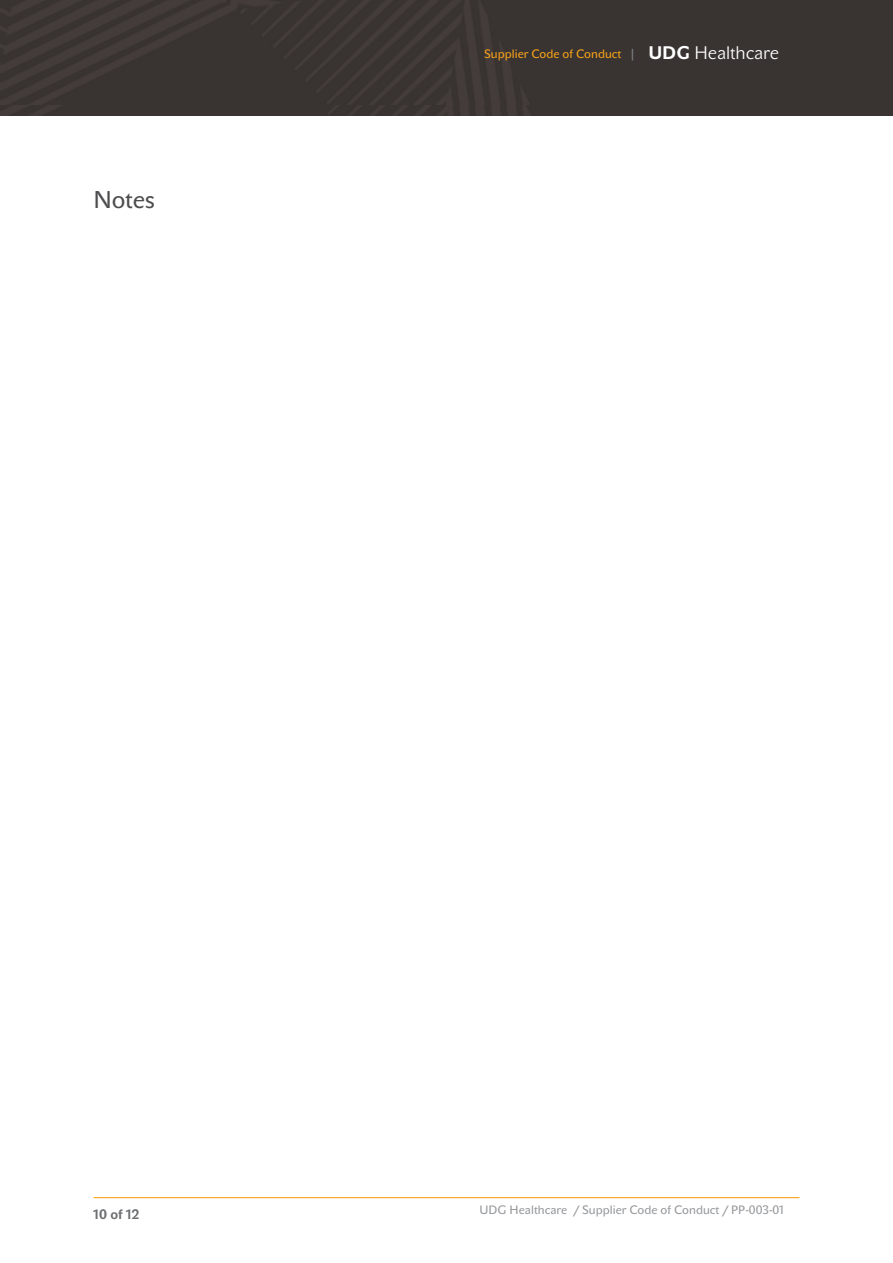
<style>
.page{position:relative;width:893px;height:1263px;background:#fff}
.page>*{position:absolute;margin:0;border:0;box-sizing:border-box;transform-origin:0 0}
.t1{font:24px "John Sans Text Pro";letter-spacing:-.01em;color:#4d4d4f}
.t2{font:700 13.5px "John Sans Text Pro";color:#6d6e71}
.t3{font:12px "John Sans Text Pro";color:#95979a}
.t4{font:12px "John Sans Text Pro";color:#faa41a}
.s1{color:#808285}
.s2{font-weight:700;font-size:18px;color:#fff}
.s3{font-family:"John Sans Lite Pro";font-size:18px;color:#fff}
</style>
<div class="page">
<img style="left:1px;top:104px;width:892px;height:11px">
<img style="left:0;top:0;width:893px;height:104px">
<hr style="left:94px;top:1197px;width:705px;height:1px;background:#faa41a">
<div style="left:805px;top:26px;width:56px;height:53px;background:#393431"></div>
<h1 class="t1" style="left:94px;top:186px;width:63px">Notes</h1>
<p class="t4" style="left:484px;top:46px;width:296px">Supplier Code of Conduct <span class="s1">|</span> <span class="s2">UDG</span> <span class="s3">Healthcare</span></p>
<p class="t2" style="left:94px;top:1206px;width:47px">10 of 12</p>
<p class="t3" style="left:479px;top:1202px;width:306px">UDG Healthcare / Supplier Code of Conduct / PP-003-01</p>
</div>
